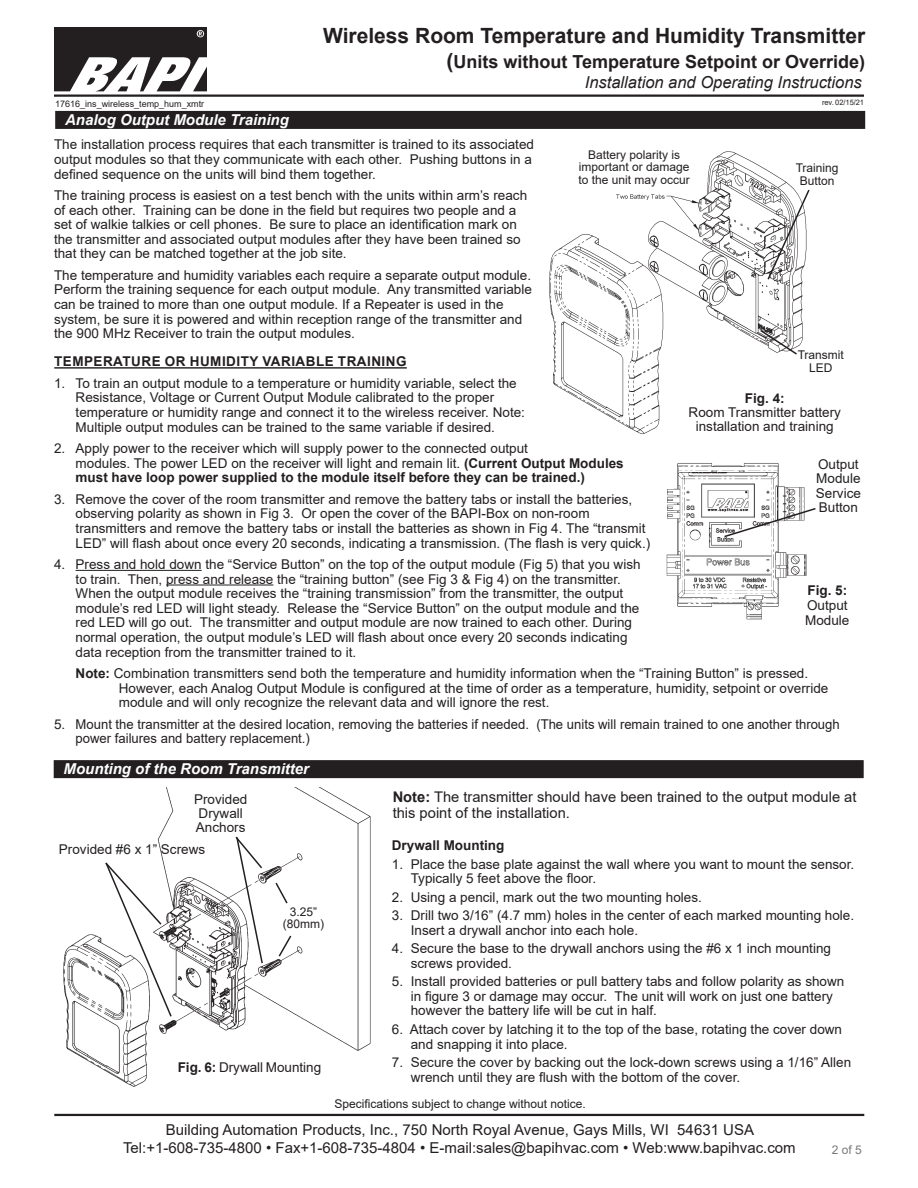
<style>
.page{position:relative;width:918px;height:1188px;background:#fff}
.page>*{position:absolute;margin:0;border:0;box-sizing:border-box;transform-origin:0 0}
.t1{font:700 21px "Arial";color:#231f20}
.t2{font:700 18px "Arial";color:#231f20}
.t3{font:italic 16.5px "Arial";color:#231f20}
.t4{font:15px/18px "Arial";color:#231f20;text-align:center}
.Datasheet_Section_Ti{font:italic 700 15px "Arial";color:#fff}
.t5{font:14.7px/16.2px "Arial";color:#231f20}
.t6{font:13.5px/14.7px "Arial";color:#231f20}
.t7{font:700 13.5px "Arial";letter-spacing:.035em;color:#231f20}
.t8{font:700 13.5px "Arial";color:#231f20}
.t9{font:12px/12.8px "Arial";color:#231f20;text-align:center}
.t10{font:12px "Arial";color:#787a7d}
.t11{font:9px "Arial";color:#231f20}
.t12{font:7.5px "Arial";letter-spacing:-.005em;color:#231f20}
.s1{font-size:21px}
.s2{font-weight:700}
</style>
<div class="page">
<hr style="left:54px;top:1114px;width:810px;height:2px;background:#231f20">
<img style="left:54px;top:27px;width:152px;height:64px">
<hr style="left:54px;top:94px;width:810px;height:3px;background:#231f20">
<hr style="left:54px;top:367px;width:353px;height:2px;background:#231f20">
<hr style="left:76px;top:570px;width:126px;height:1px;background:#231f20">
<hr style="left:166px;top:585px;width:107px;height:1px;background:#231f20">
<img style="left:549px;top:152px;width:254px;height:283px">
<svg style="left:766px;top:188px;width:44px;height:93px"></svg>
<svg style="left:759px;top:328px;width:40px;height:28px"></svg>
<img style="left:666px;top:463px;width:141px;height:157px">
<svg style="left:723px;top:507px;width:93px;height:31px"></svg>
<div style="left:56px;top:112px;width:808px;height:16px;background:#231f20"></div>
<div style="left:55px;top:111px;width:810px;height:18px;border:2px solid #231f20"></div>
<img style="left:63px;top:788px;width:308px;height:299px">
<div style="left:54px;top:761px;width:809px;height:16px;background:#231f20"></div>
<div style="left:54px;top:760px;width:810px;height:18px;border:2px solid #231f20"></div>
<svg style="left:274px;top:881px;width:15px;height:24px"></svg>
<svg style="left:104px;top:861px;width:69px;height:157px"></svg>
<svg style="left:277px;top:934px;width:16px;height:24px"></svg>
<svg style="left:234px;top:835px;width:30px;height:130px"></svg>
<h1 class="t1" style="left:323px;top:21px;width:544px">Wireless Room Temperature and Humidity Transmitter</h1>
<h2 class="t2" style="left:447px;top:49px;width:420px"><span class="s1">(</span>Units without Temperature Setpoint or Override)</h2>
<p class="t11" style="left:55px;top:97px;width:151px">17616_ins_wireless_temp_hum_xmtr</p>
<p class="Datasheet_Section_Ti" style="left:65px;top:109px;width:225px">Analog Output Module Training</p>
<p class="t3" style="left:585px;top:72px;width:278px">Installation and Operating Instructions</p>
<p class="t12" style="left:822px;top:97px;width:44px">rev. 02/15/21</p>
<p class="t6" style="left:54px;top:137px;width:482px">The installation process requires that each transmitter is trained to its associated output modules so that they communicate with each other. Pushing buttons in a defined sequence on the units will bind them together.</p>
<p class="t6" style="left:54px;top:188px;width:475px">The training process is easiest on a test bench with the units within arm’s reach of each other. Training can be done in the field but requires two people and a set of walkie talkies or cell phones. Be sure to place an identification mark on the transmitter and associated output modules after they have been trained so that they can be matched together at the job site.</p>
<p class="t6" style="left:54px;top:268px;width:480px">The temperature and humidity variables each require a separate output module.<br>Perform the training sequence for each output module. Any transmitted variable can be trained to more than one output module. If a Repeater is used in the system, be sure it is powered and within reception range of the transmitter and the 900 MHz Receiver to train the output modules.</p>
<p class="t7" style="left:54px;top:352px;width:354px">TEMPERATURE OR HUMIDITY VARIABLE TRAINING</p>
<p class="t6" style="left:76px;top:376px;width:451px;text-indent:-22px">1. To train an output module to a temperature or humidity variable, select the Resistance, Voltage or Current Output Module calibrated to the proper temperature or humidity range and connect it to the wireless receiver. Note:<br>Multiple output modules can be trained to the same variable if desired.</p>
<p class="t6" style="left:76px;top:441px;width:550px;text-indent:-22px">2. Apply power to the receiver which will supply power to the connected output<br>modules. The power LED on the receiver will light and remain lit. <span class="s2">(Current Output Modules must have loop power supplied to the module itself before they can be trained.)</span></p>
<p class="t6" style="left:76px;top:492px;width:576px;text-indent:-22px">3. Remove the cover of the room transmitter and remove the battery tabs or install the batteries, observing polarity as shown in Fig 3. Or open the cover of the BAPI-Box on non-room transmitters and remove the battery tabs or install the batteries as shown in Fig 4. The “transmit LED” will flash about once every 20 seconds, indicating a transmission. (The flash is very quick.)</p>
<p class="t6" style="left:76px;top:557px;width:567px;text-indent:-22px">4. Press and hold down the “Service Button” on the top of the output module (Fig 5) that you wish to train. Then, press and release the “training button” (see Fig 3 &amp; Fig 4) on the transmitter.<br>When the output module receives the “training transmission” from the transmitter, the output module’s red LED will light steady. Release the “Service Button” on the output module and the red LED will go out. The transmitter and output module are now trained to each other. During normal operation, the output module’s LED will flash about once every 20 seconds indicating data reception from the transmitter trained to it.</p>
<p class="t6" style="left:119px;top:666px;width:711px;text-indent:-43px"><span class="s2">Note:</span> Combination transmitters send both the temperature and humidity information when the “Training Button” is pressed.<br>However, each Analog Output Module is configured at the time of order as a temperature, humidity, setpoint or override module and will only recognize the relevant data and will ignore the rest.</p>
<p class="t6" style="left:76px;top:717px;width:766px;text-indent:-22px">5. Mount the transmitter at the desired location, removing the batteries if needed. (The units will remain trained to one another through power failures and battery replacement.)</p>
<p class="t9" style="left:588px;top:148px;width:94px">Battery polarity is</p>
<p class="t9" style="left:579px;top:161px;width:112px">important or damage</p>
<p class="t9" style="left:579px;top:173px;width:113px">to the unit may occur</p>
<p class="t9" style="left:796px;top:161px;width:44px">Training<br>Button</p>
<p class="t9" style="left:798px;top:348px;width:48px">Transmit<br>LED</p>
<p class="t7" style="left:745px;top:388px;width:41px">Fig. 4:</p>
<p class="t6" style="left:689px;top:405px;width:154px;line-height:14.2px;text-align:center">Room Transmitter battery installation and training</p>
<p class="t6" style="left:816px;top:457px;width:47px;line-height:14.2px">Output<br>Module<br>Service<br>Button</p>
<p class="t7" style="left:807px;top:581px;width:41px">Fig. 5:</p>
<p class="t6" style="left:805px;top:598px;width:46px">Output<br>Module</p>
<p class="Datasheet_Section_Ti" style="left:64px;top:758px;width:247px">Mounting of the Room Transmitter</p>
<p class="t6" style="left:194px;top:792px;width:55px;line-height:14.2px">Provided<br>Drywall<br>Anchors</p>
<p class="t6" style="left:59px;top:842px;width:148px">Provided #6 x 1” Screws</p>
<p class="t9" style="left:290px;top:905px;width:29px">3.25”</p>
<p class="t9" style="left:283px;top:918px;width:43px">(80mm)</p>
<p class="t6" style="left:178px;top:1060px;width:145px"><span class="s2">Fig. 6:</span> Drywall Mounting</p>
<p class="t5" style="left:393px;top:789px;width:465px"><span class="s2">Note:</span> The transmitter should have been trained to the output module at this point of the installation.</p>
<p class="t8" style="left:392px;top:836px;width:114px">Drywall Mounting</p>
<p class="t6" style="left:411px;top:857px;width:445px;text-indent:-19px">1. Place the base plate against the wall where you want to mount the sensor.<br>Typically 5 feet above the floor.</p>
<p class="t6" style="left:392px;top:890px;width:312px">2. Using a pencil, mark out the two mounting holes.</p>
<p class="t6" style="left:411px;top:908px;width:445px;text-indent:-19px">3. Drill two 3/16” (4.7 mm) holes in the center of each marked mounting hole.<br>Insert a drywall anchor into each hole.</p>
<p class="t6" style="left:411px;top:941px;width:422px;text-indent:-19px">4. Secure the base to the drywall anchors using the #6 x 1 inch mounting screws provided.</p>
<p class="t6" style="left:411px;top:974px;width:435px;text-indent:-19px">5. Install provided batteries or pull battery tabs and follow polarity as shown in figure 3 or damage may occur. The unit will work on just one battery however the battery life will be cut in half.</p>
<p class="t6" style="left:411px;top:1022px;width:433px;text-indent:-19px">6. Attach cover by latching it to the top of the base, rotating the cover down and snapping it into place.</p>
<p class="t6" style="left:411px;top:1055px;width:442px;text-indent:-19px">7. Secure the cover by backing out the lock-down screws using a 1/16” Allen wrench until they are flush with the bottom of the cover.</p>
<p class="t9" style="left:334px;top:1097px;width:253px">Specifications subject to change without notice.</p>
<p class="t4" style="left:123px;top:1121px;width:674px">Building Automation Products, Inc., 750 North Royal Avenue, Gays Mills, WI 54631 USA<br>Tel:+1-608-735-4800 • Fax+1-608-735-4804 • E-mail:sales@bapihvac.com • Web:www.bapihvac.com</p>
<p class="t10" style="left:832px;top:1142px;width:32px">2 of 5</p>
</div>
